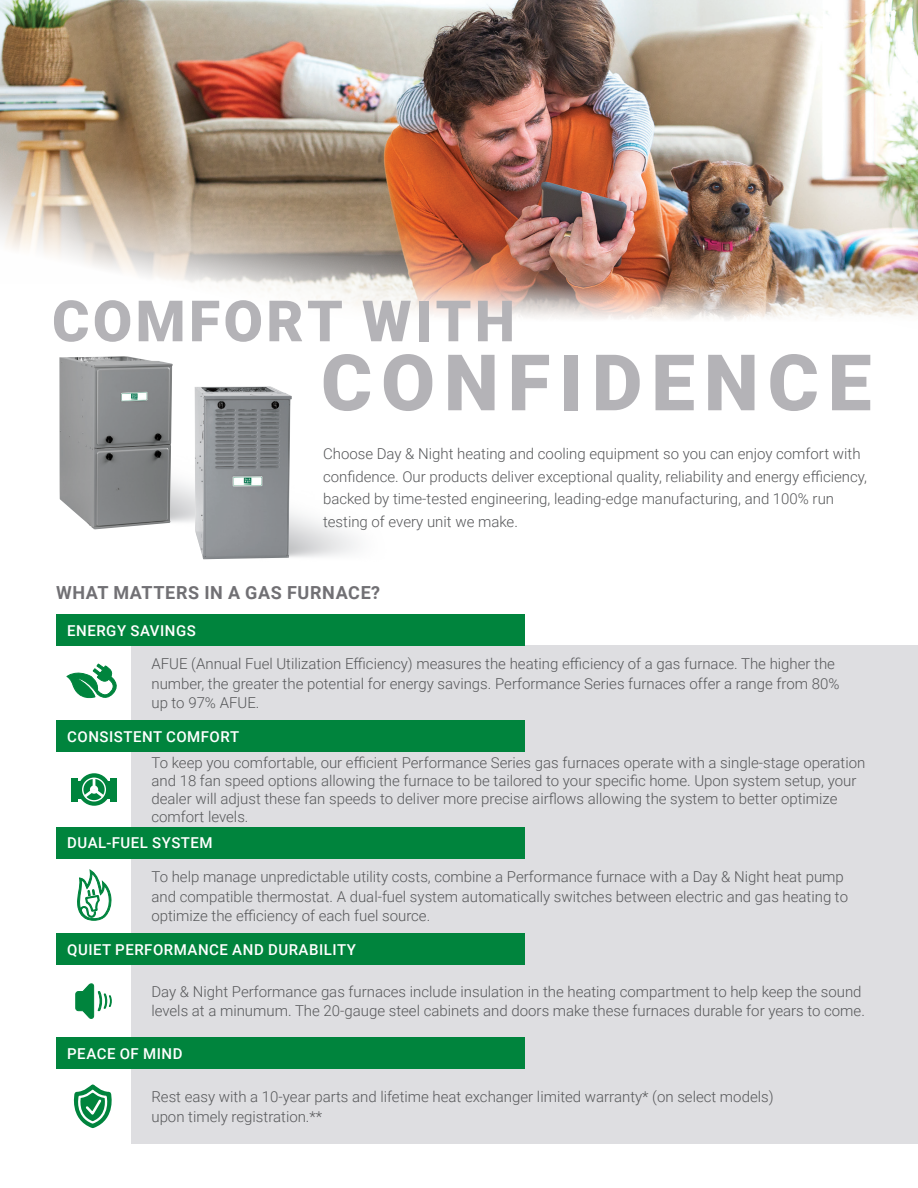
<style>
.page{position:relative;width:918px;height:1188px;background:#fff}
.page>*{position:absolute;margin:0;border:0;box-sizing:border-box;transform-origin:0 0}
.t1{font:900 78px "Roboto";letter-spacing:.115em;color:#b4b3b7}
.t2{font:900 57px "Roboto";letter-spacing:.06em;color:#b4b3b7}
.t3{font:700 18px "Roboto";letter-spacing:.035em;color:#717074}
.t4{font:300 15px/19.5px "Roboto";color:#57585a}
.t5{font:500 15px "Roboto";letter-spacing:.035em;color:#fff}
</style>
<div class="page">
<div style="left:131px;top:646px;width:787px;height:498px;background:#dedee1"></div>
<div style="left:111px;top:778px;width:6px;height:23px;background:#00843d"></div>
<div style="left:71px;top:778px;width:7px;height:23px;background:#00843d"></div>
<div style="left:76px;top:781px;width:37px;height:18px;background:#00843d"></div>
<div style="left:78px;top:773px;width:32px;height:33px;background:#00843d;border-radius:50%"></div>
<div style="left:82px;top:778px;width:24px;height:24px;border:1px solid #fff;border-radius:50%"></div>
<svg style="left:81px;top:778px;width:26px;height:22px"></svg>
<div style="left:90px;top:785px;width:8px;height:9px;border:3px solid #fff;border-radius:50%"></div>
<svg style="left:66px;top:663px;width:51px;height:36px"></svg>
<svg style="left:73px;top:1084px;width:39px;height:45px"></svg>
<svg style="left:75px;top:983px;width:37px;height:36px"></svg>
<img style="left:0;top:0;width:918px;height:320px">
<div style="left:56px;top:614px;width:469px;height:32px;background:#00843d"></div>
<div style="left:56px;top:721px;width:469px;height:31px;background:#00843d"></div>
<div style="left:56px;top:827px;width:469px;height:31px;background:#00843d"></div>
<div style="left:56px;top:933px;width:469px;height:32px;background:#00843d"></div>
<div style="left:56px;top:1037px;width:469px;height:32px;background:#00843d"></div>
<img style="left:59px;top:356px;width:114px;height:173px">
<img style="left:194px;top:386px;width:98px;height:173px">
<svg style="left:77px;top:869px;width:34px;height:52px"></svg>
<p class="t2" style="left:52px;top:281px;width:464px">COMFORT WITH</p>
<p class="t1" style="left:321px;top:328px;width:552px">CONFIDENCE</p>
<p class="t4" style="left:323px;top:442px;width:546px;line-height:22.5px">Choose Day &amp; Night heating and cooling equipment so you can enjoy comfort with confidence. Our products deliver exceptional quality, reliability and energy efficiency, backed by time-tested engineering, leading-edge manufacturing, and 100% run testing of every unit we make.</p>
<p class="t3" style="left:56px;top:579px;width:326px">WHAT MATTERS IN A GAS FURNACE?</p>
<p class="t5" style="left:67px;top:620px;width:130px">ENERGY SAVINGS</p>
<p class="t4" style="left:151px;top:654px;width:690px">AFUE (Annual Fuel Utilization Efficiency) measures the heating efficiency of a gas furnace. The higher the number, the greater the potential for energy savings. Performance Series furnaces offer a range from 80% up to 97% AFUE.</p>
<p class="t5" style="left:67px;top:726px;width:173px">CONSISTENT COMFORT</p>
<p class="t4" style="left:151px;top:753px;width:715px;line-height:18px">To keep you comfortable, our efficient Performance Series gas furnaces operate with a single-stage operation and 18 fan speed options allowing the furnace to be tailored to your specific home. Upon system setup, your dealer will adjust these fan speeds to deliver more precise airflows allowing the system to better optimize comfort levels.</p>
<p class="t5" style="left:67px;top:832px;width:147px">DUAL-FUEL SYSTEM</p>
<p class="t4" style="left:151px;top:866px;width:698px">To help manage unpredictable utility costs, combine a Performance furnace with a Day &amp; Night heat pump and compatible thermostat. A dual-fuel system automatically switches between electric and gas heating to optimize the efficiency of each fuel source.</p>
<p class="t5" style="left:67px;top:939px;width:290px">QUIET PERFORMANCE AND DURABILITY</p>
<p class="t4" style="left:151px;top:981px;width:715px">Day &amp; Night Performance gas furnaces include insulation in the heating compartment to help keep the sound levels at a minumum. The 20-gauge steel cabinets and doors make these furnaces durable for years to come.</p>
<p class="t5" style="left:67px;top:1043px;width:117px">PEACE OF MIND</p>
<p class="t4" style="left:151px;top:1087px;width:624px">Rest easy with a 10-year parts and lifetime heat exchanger limited warranty* (on select models) upon timely registration.**</p>
</div>
